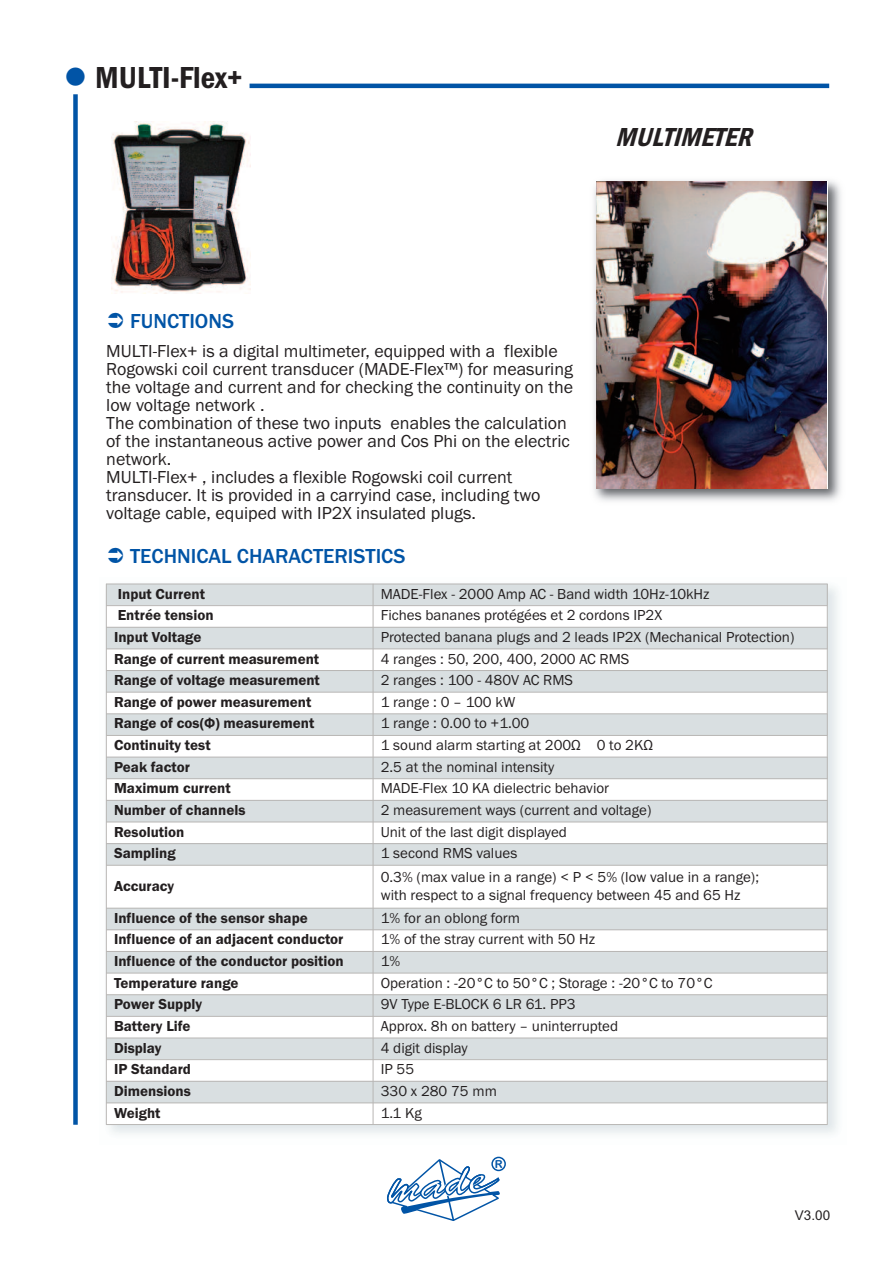
<style>
.page{position:relative;width:893px;height:1263px;background:#fff}
.page>*{position:absolute;margin:0;border:0;box-sizing:border-box;transform-origin:0 0}
.t1{font:600 condensed 31.5px "Franklin Gothic";color:#231f20}
.t2{font:italic 600 condensed 27px "Franklin Gothic";color:#231f20}
.t3{font:500 21px "Franklin Gothic";color:#0154a6}
.t4{font:18px/18px "Franklin Gothic";color:#231f20}
.t5{font:15px/18px "Franklin Gothic";color:#231f20}
.t6{font:600 15px "Franklin Gothic";color:#231f20}
.t7{font:13.5px "Arial";color:#231f20}
.t8{font:11.1px "Arial Rounded MT Bold";color:#0154a6}
.s1{color:#0154a6}
</style>
<div class="page">
<div style="left:106px;top:584px;width:267px;height:22px;background:#d9dfe1"></div>
<div style="left:373px;top:584px;width:454px;height:22px;background:#d9dfe1"></div>
<div style="left:106px;top:627px;width:267px;height:22px;background:#d9dfe1"></div>
<div style="left:373px;top:627px;width:454px;height:22px;background:#d9dfe1"></div>
<div style="left:106px;top:670px;width:267px;height:22px;background:#d9dfe1"></div>
<div style="left:373px;top:670px;width:454px;height:22px;background:#d9dfe1"></div>
<div style="left:106px;top:714px;width:267px;height:21px;background:#d9dfe1"></div>
<div style="left:373px;top:714px;width:454px;height:21px;background:#d9dfe1"></div>
<div style="left:106px;top:757px;width:267px;height:22px;background:#d9dfe1"></div>
<div style="left:373px;top:757px;width:454px;height:22px;background:#d9dfe1"></div>
<div style="left:106px;top:800px;width:267px;height:22px;background:#d9dfe1"></div>
<div style="left:373px;top:800px;width:454px;height:22px;background:#d9dfe1"></div>
<div style="left:106px;top:844px;width:267px;height:21px;background:#d9dfe1"></div>
<div style="left:373px;top:844px;width:454px;height:21px;background:#d9dfe1"></div>
<div style="left:106px;top:908px;width:267px;height:22px;background:#d9dfe1"></div>
<div style="left:373px;top:908px;width:454px;height:22px;background:#d9dfe1"></div>
<div style="left:106px;top:951px;width:267px;height:22px;background:#d9dfe1"></div>
<div style="left:373px;top:951px;width:454px;height:22px;background:#d9dfe1"></div>
<div style="left:106px;top:995px;width:267px;height:21px;background:#d9dfe1"></div>
<div style="left:373px;top:995px;width:454px;height:21px;background:#d9dfe1"></div>
<div style="left:106px;top:1038px;width:267px;height:22px;background:#d9dfe1"></div>
<div style="left:373px;top:1038px;width:454px;height:22px;background:#d9dfe1"></div>
<div style="left:106px;top:1081px;width:267px;height:22px;background:#d9dfe1"></div>
<div style="left:373px;top:1081px;width:454px;height:22px;background:#d9dfe1"></div>
<hr style="left:106px;top:584px;width:1px;height:541px;background:#b8b6b4">
<hr style="left:373px;top:584px;width:1px;height:541px;background:#b8b6b4">
<hr style="left:827px;top:584px;width:1px;height:541px;background:#b8b6b4">
<hr style="left:106px;top:584px;width:721px;height:1px;background:#b8b6b4">
<hr style="left:106px;top:605px;width:721px;height:1px;background:#b8b6b4">
<hr style="left:106px;top:627px;width:721px;height:1px;background:#b8b6b4">
<hr style="left:106px;top:649px;width:721px;height:1px;background:#b8b6b4">
<hr style="left:106px;top:670px;width:721px;height:1px;background:#b8b6b4">
<hr style="left:106px;top:692px;width:721px;height:1px;background:#b8b6b4">
<hr style="left:106px;top:713px;width:721px;height:1px;background:#b8b6b4">
<hr style="left:106px;top:735px;width:721px;height:1px;background:#b8b6b4">
<hr style="left:106px;top:757px;width:721px;height:1px;background:#b8b6b4">
<hr style="left:106px;top:778px;width:721px;height:1px;background:#b8b6b4">
<hr style="left:106px;top:800px;width:721px;height:1px;background:#b8b6b4">
<hr style="left:106px;top:822px;width:721px;height:1px;background:#b8b6b4">
<hr style="left:106px;top:843px;width:721px;height:1px;background:#b8b6b4">
<hr style="left:106px;top:865px;width:721px;height:1px;background:#b8b6b4">
<hr style="left:106px;top:908px;width:721px;height:1px;background:#b8b6b4">
<hr style="left:106px;top:929px;width:721px;height:1px;background:#b8b6b4">
<hr style="left:106px;top:951px;width:721px;height:1px;background:#b8b6b4">
<hr style="left:106px;top:973px;width:721px;height:1px;background:#b8b6b4">
<hr style="left:106px;top:994px;width:721px;height:1px;background:#b8b6b4">
<hr style="left:106px;top:1016px;width:721px;height:1px;background:#b8b6b4">
<hr style="left:106px;top:1038px;width:721px;height:1px;background:#b8b6b4">
<hr style="left:106px;top:1059px;width:721px;height:1px;background:#b8b6b4">
<hr style="left:106px;top:1081px;width:721px;height:1px;background:#b8b6b4">
<hr style="left:106px;top:1103px;width:721px;height:1px;background:#b8b6b4">
<hr style="left:106px;top:1124px;width:721px;height:1px;background:#b8b6b4">
<img style="left:594px;top:180px;width:247px;height:321px">
<img style="left:597px;top:181px;width:229px;height:307px">
<hr style="left:250px;top:84px;width:579px;height:4px;background:#0154a6">
<div style="left:73px;top:94px;width:5px;height:1031px;background:#0154a6"></div>
<div style="left:491px;top:1157px;width:15px;height:14px;border:1px solid #0154a6;border-radius:50%"></div>
<svg style="left:387px;top:1158px;width:115px;height:63px"></svg>
<img style="left:112px;top:121px;width:138px;height:173px">
<h1 class="t1" style="left:64px;top:59px;width:181px"><span class="s1">●</span> MULTI-Flex+</h1>
<h2 class="t2" style="left:615px;top:121px;width:147px">MULTIMETER</h2>
<h3 class="t3" style="left:130px;top:309px;width:105px">FUNCTIONS</h3>
<p class="t4" style="left:106px;top:341px;width:468px">MULTI-Flex+ is a digital multimeter, equipped with a flexible Rogowski coil current transducer (MADE-Flex™) for measuring the voltage and current and for checking the continuity on the low voltage network .<br>The combination of these two inputs enables the calculation of the instantaneous active power and Cos Phi on the electric network.<br>MULTI-Flex+ , includes a flexible Rogowski coil current transducer. It is provided in a carryind case, including two voltage cable, equiped with IP2X insulated plugs.</p>
<h3 class="t3" style="left:130px;top:544px;width:277px">TECHNICAL CHARACTERISTICS</h3>
<p class="t6" style="left:118px;top:585px;width:89px">Input Current</p>
<p class="t5" style="left:381px;top:584px;width:330px">MADE-Flex - 2000 Amp AC - Band width 10Hz-10kHz</p>
<p class="t6" style="left:118px;top:606px;width:97px">Entrée tension</p>
<p class="t5" style="left:381px;top:606px;width:283px">Fiches bananes protégées et 2 cordons IP2X</p>
<p class="t6" style="left:114px;top:628px;width:89px">Input Voltage</p>
<p class="t5" style="left:381px;top:628px;width:415px">Protected banana plugs and 2 leads IP2X (Mechanical Protection)</p>
<p class="t6" style="left:114px;top:650px;width:207px">Range of current measurement</p>
<p class="t5" style="left:381px;top:649px;width:250px">4 ranges : 50, 200, 400, 2000 AC RMS</p>
<p class="t6" style="left:114px;top:671px;width:207px">Range of voltage measurement</p>
<p class="t5" style="left:381px;top:671px;width:194px">2 ranges : 100 - 480V AC RMS</p>
<p class="t6" style="left:114px;top:693px;width:199px">Range of power measurement</p>
<p class="t5" style="left:381px;top:693px;width:136px">1 range : 0 – 100 kW</p>
<p class="t6" style="left:114px;top:714px;width:202px">Range of cos(Ф) measurement</p>
<p class="t5" style="left:381px;top:714px;width:150px">1 range : 0.00 to +1.00</p>
<p class="t6" style="left:114px;top:736px;width:98px">Continuity test</p>
<p class="t5" style="left:381px;top:736px;width:274px">1 sound alarm starting at 200Ω 0 to 2KΩ</p>
<p class="t6" style="left:114px;top:758px;width:77px">Peak factor</p>
<p class="t5" style="left:381px;top:757px;width:175px">2.5 at the nominal intensity</p>
<p class="t6" style="left:114px;top:779px;width:118px">Maximum current</p>
<p class="t5" style="left:381px;top:779px;width:230px">MADE-Flex 10 KA dielectric behavior</p>
<p class="t6" style="left:114px;top:801px;width:133px">Number of channels</p>
<p class="t5" style="left:381px;top:801px;width:272px">2 measurement ways (current and voltage)</p>
<p class="t6" style="left:114px;top:823px;width:72px">Resolution</p>
<p class="t5" style="left:381px;top:822px;width:188px">Unit of the last digit displayed</p>
<p class="t6" style="left:114px;top:844px;width:63px">Sampling</p>
<p class="t5" style="left:381px;top:844px;width:138px">1 second RMS values</p>
<p class="t6" style="left:114px;top:876px;width:62px">Accuracy</p>
<p class="t5" style="left:381px;top:867px;width:380px">0.3% (max value in a range) &lt; P &lt; 5% (low value in a range); with respect to a signal frequency between 45 and 65 Hz</p>
<p class="t6" style="left:114px;top:909px;width:195px">Influence of the sensor shape</p>
<p class="t5" style="left:381px;top:909px;width:141px">1% for an oblong form</p>
<p class="t6" style="left:114px;top:930px;width:231px">Influence of an adjacent conductor</p>
<p class="t5" style="left:381px;top:930px;width:216px">1% of the stray current with 50 Hz</p>
<p class="t6" style="left:114px;top:952px;width:231px">Influence of the conductor position</p>
<p class="t5" style="left:381px;top:952px;width:21px">1%</p>
<p class="t6" style="left:114px;top:974px;width:126px">Temperature range</p>
<p class="t5" style="left:381px;top:973px;width:333px">Operation : -20°C to 50°C ; Storage : -20°C to 70°C</p>
<p class="t6" style="left:114px;top:995px;width:90px">Power Supply</p>
<p class="t5" style="left:381px;top:995px;width:196px">9V Type E-BLOCK 6 LR 61. PP3</p>
<p class="t6" style="left:114px;top:1017px;width:78px">Battery Life</p>
<p class="t5" style="left:381px;top:1017px;width:239px">Approx. 8h on battery – uninterrupted</p>
<p class="t6" style="left:114px;top:1039px;width:49px">Display</p>
<p class="t5" style="left:381px;top:1038px;width:89px">4 digit display</p>
<p class="t6" style="left:114px;top:1060px;width:79px">IP Standard</p>
<p class="t5" style="left:381px;top:1060px;width:35px">IP 55</p>
<p class="t6" style="left:114px;top:1082px;width:78px">Dimensions</p>
<p class="t5" style="left:381px;top:1082px;width:118px">330 x 280 75 mm</p>
<p class="t6" style="left:114px;top:1103px;width:48px">Weight</p>
<p class="t5" style="left:381px;top:1103px;width:43px">1.1 Kg</p>
<p class="t8" style="left:495px;top:1157px;width:9px">R</p>
<p class="t7" style="left:795px;top:1207px;width:37px">V3.00</p>
</div>
